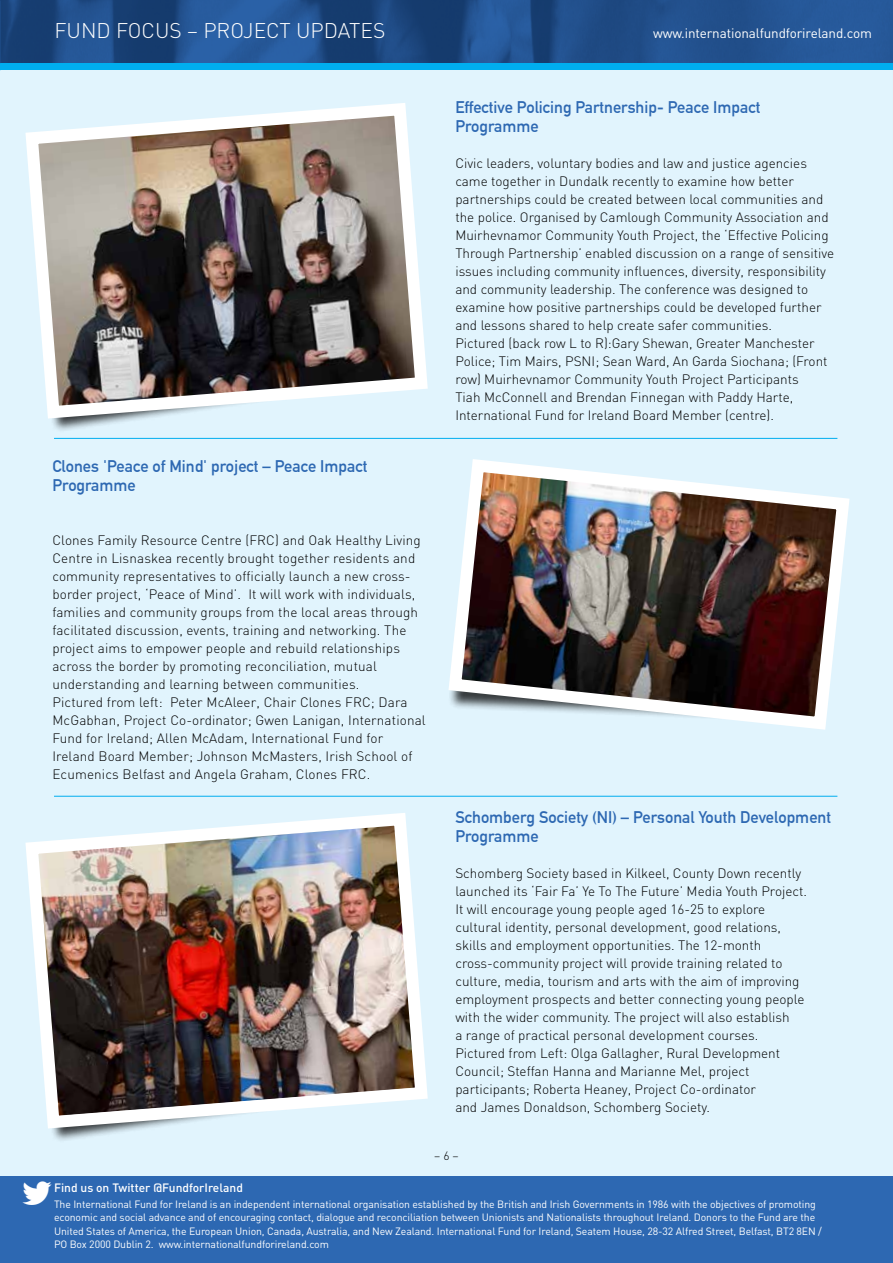
<style>
.page{position:relative;width:893px;height:1263px;background:#fff}
.page>*{position:absolute;margin:0;border:0;box-sizing:border-box;transform-origin:0 0}
.t1{font:300 21px "DIN";color:#fff}
.t2{font:700 16.5px/19.5px "DIN Alternate";color:#2d68b2}
.t3{font:300 13.5px/18px "DIN";color:#000}
.t4{font:13.5px "DIN";letter-spacing:-.01em;color:#fff}
.t5{font:500 12px "DIN";color:#fff}
.t6{font:300 12px "DIN";color:#000}
.t7{font:10.5px/13.5px "DIN";letter-spacing:-.01em;color:#fff}
</style>
<div class="page">
<div style="left:0;top:68px;width:892px;height:1195px;background:#e1f4fd"></div>
<img style="left:1px;top:0;width:891px;height:64px">
<div style="left:0;top:64px;width:893px;height:6px;background:#00aeef"></div>
<svg style="left:892px;top:0;width:1px;height:233px"></svg>
<img style="left:0;top:0;width:1px;height:64px">
<hr style="left:892px;top:966px;width:1px;height:212px;background:#003a80">
<div style="left:0;top:1176px;width:893px;height:87px;background:#2d68b2"></div>
<hr style="left:54px;top:796px;width:783px;height:1px;background:#00aeef">
<div style="left:42px;top:275px;width:308px;height:158px;background:#000;opacity:.75"></div>
<img style="left:25px;top:103px;width:403px;height:322px">
<div style="left:42px;top:984px;width:308px;height:159px;background:#000;opacity:.75"></div>
<img style="left:25px;top:813px;width:403px;height:322px">
<hr style="left:54px;top:438px;width:783px;height:1px;background:#00aeef">
<img style="left:448px;top:459px;width:402px;height:271px">
<h1 class="t1" style="left:54px;top:18px;width:332px">FUND FOCUS – PROJECT UPDATES</h1>
<p class="t4" style="left:653px;top:25px;width:220px">www.internationalfundforireland.com</p>
<p class="t2" style="left:455px;top:96px;width:306px">Effective Policing Partnership- Peace Impact<br>Programme</p>
<p class="t3" style="left:455px;top:154px;width:380px">Civic leaders, voluntary bodies and law and justice agencies came together in Dundalk recently to examine how better partnerships could be created between local communities and the police. Organised by Camlough Community Association and Muirhevnamor Community Youth Project, the ‘Effective Policing Through Partnership’ enabled discussion on a range of sensitive issues including community influences, diversity, responsibility and community leadership. The conference was designed to examine how positive partnerships could be developed further and lessons shared to help create safer communities.<br>Pictured (back row L to R):Gary Shewan, Greater Manchester Police; Tim Mairs, PSNI; Sean Ward, An Garda Siochana; (Front row) Muirhevnamor Community Youth Project Participants<br>Tiah McConnell and Brendan Finnegan with Paddy Harte, International Fund for Ireland Board Member (centre).</p>
<p class="t2" style="left:52px;top:455px;width:316px">Clones 'Peace of Mind' project – Peace Impact<br>Programme</p>
<p class="t3" style="left:52px;top:531px;width:375px">Clones Family Resource Centre (FRC) and Oak Healthy Living Centre in Lisnaskea recently brought together residents and community representatives to officially launch a new cross&shy;border project, ‘Peace of Mind’. It will work with individuals, families and community groups from the local areas through facilitated discussion, events, training and networking. The project aims to empower people and rebuild relationships across the border by promoting reconciliation, mutual understanding and learning between communities.<br>Pictured from left: Peter McAleer, Chair Clones FRC; Dara McGabhan, Project Co-ordinator; Gwen Lanigan, International Fund for Ireland; Allen McAdam, International Fund for Ireland Board Member; Johnson McMasters, Irish School of Ecumenics Belfast and Angela Graham, Clones FRC.</p>
<p class="t2" style="left:455px;top:806px;width:377px">Schomberg Society (NI) – Personal Youth Development<br>Programme</p>
<p class="t3" style="left:455px;top:864px;width:353px">Schomberg Society based in Kilkeel, County Down recently launched its ‘Fair Fa’ Ye To The Future’ Media Youth Project.<br>It will encourage young people aged 16-25 to explore cultural identity, personal development, good relations, skills and employment opportunities. The 12-month cross-community project will provide training related to culture, media, tourism and arts with the aim of improving employment prospects and better connecting young people with the wider community. The project will also establish<br>a range of practical personal development courses.<br>Pictured from Left: Olga Gallagher, Rural Development Council; Steffan Hanna and Marianne Mel, project participants; Roberta Heaney, Project Co-ordinator<br>and James Donaldson, Schomberg Society.</p>
<p class="t5" style="left:54px;top:1180px;width:190px">Find us on Twitter @FundforIreland</p>
<p class="t6" style="left:434px;top:1148px;width:26px">– 6 –</p>
<p class="t7" style="left:54px;top:1197px;width:769px">The International Fund for Ireland is an independent international organisation established by the British and Irish Governments in 1986 with the objectives of promoting economic and social advance and of encouraging contact, dialogue and reconciliation between Unionists and Nationalists throughout Ireland. Donors to the Fund are the United States of America, the European Union, Canada, Australia, and New Zealand. International Fund for Ireland, Seatem House, 28-32 Alfred Street, Belfast, BT2 8EN / PO Box 2000 Dublin 2. www.internationalfundforireland.com</p>
</div>
